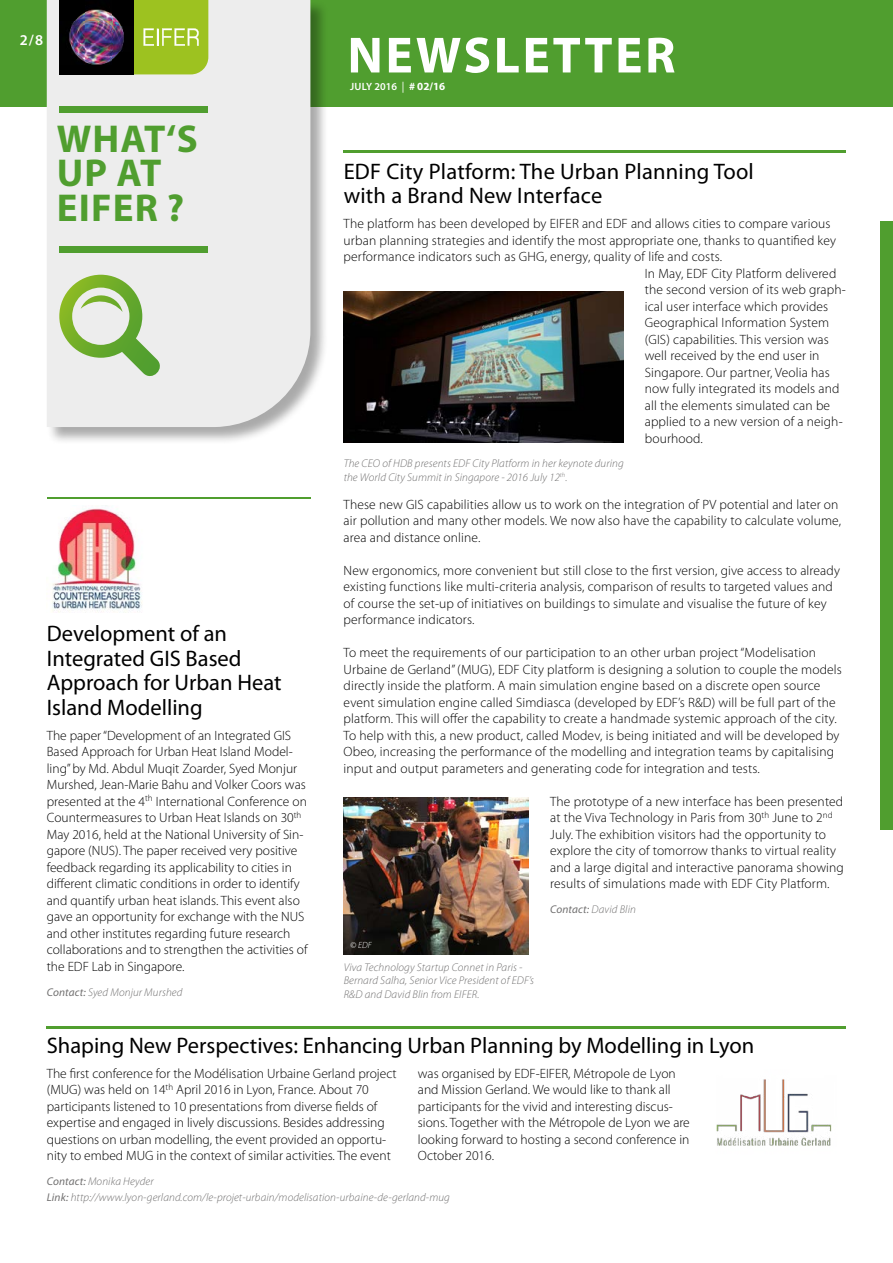
<style>
.page{position:relative;width:893px;height:1263px;background:#fff}
.page>*{position:absolute;margin:0;border:0;box-sizing:border-box;transform-origin:0 0}
.t1{font:700 51.3px "Myriad Pro";letter-spacing:.05em;color:#fff}
.t2{font:700 39px/34.5px "Myriad Pro";letter-spacing:.03em;color:#509e2f}
.t3{font:22.5px/24.8px "Myriad Pro";color:#000}
.t4{font:600 15px "Myriad Pro";color:#fff}
.t5{font:300 13.5px/16.5px "Myriad Pro";letter-spacing:.01em;color:#000}
.t6{font:italic 300 11.25px/13.5px "Myriad Pro";letter-spacing:.01em;color:#706f6f}
.t7{font:600 10.5px "Myriad Pro";color:#fff}
.t8{font:italic 300 9px "Myriad Pro";color:#fff}
.s1{font-weight:400;font-size:10.95px}
.s2{font-weight:700;font-size:10.95px}
.s3{font-weight:400}
</style>
<div class="page">
<div style="left:0;top:0;width:893px;height:106px;background:#509e2f"></div>
<div style="left:46px;top:0;width:282px;height:445px;background:#000;opacity:.34"></div>
<div style="left:47px;top:0;width:263px;height:427px;background:#ededed"></div>
<div style="left:60px;top:106px;width:148px;height:7px;background:#509e2f"></div>
<div style="left:60px;top:246px;width:148px;height:7px;background:#509e2f"></div>
<svg style="left:59px;top:275px;width:107px;height:107px"></svg>
<div style="left:880px;top:221px;width:13px;height:609px;background:#509e2f"></div>
<hr style="left:344px;top:151px;width:502px;height:2px;background:#509e2f">
<hr style="left:47px;top:1026px;width:799px;height:2px;background:#509e2f">
<hr style="left:47px;top:497px;width:263px;height:1px;background:#509e2f">
<img style="left:52px;top:505px;width:90px;height:108px">
<img style="left:716px;top:1079px;width:116px;height:67px">
<img style="left:344px;top:291px;width:279px;height:152px">
<img style="left:344px;top:797px;width:185px;height:157px">
<svg style="left:134px;top:0;width:74px;height:74px"></svg>
<img style="left:60px;top:0;width:74px;height:74px">
<p class="t4" style="left:20px;top:31px;width:25px">2/ 8</p>
<h1 class="t1" style="left:347px;top:22px;width:329px">NEWSLETTER</h1>
<p class="t7" style="left:350px;top:79px;width:97px">JULY 2016 <span class="s1">|</span> <span class="s2"># 02/16</span></p>
<h2 class="t2" style="left:57px;top:120px;width:143px">WHAT‘S<br>UP AT<br>EIFER ?</h2>
<h3 class="t3" style="left:47px;top:621px;width:236px">Development of an<br>Integrated GIS Based<br>Approach for Urban Heat<br>Island Modelling</h3>
<p class="t5" style="left:47px;top:727px;width:262px">The paper “Development of an Integrated GIS Based Approach for Urban Heat Island Model&shy;ling” by Md. Abdul Muqit Zoarder, Syed Monjur Murshed, Jean-Marie Bahu and Volker Coors was presented at the 4<sup>th</sup> International Conference on Countermeasures to Urban Heat Islands on 30<sup>th </sup>May 2016, held at the National University of Sin&shy;gapore (NUS). The paper received very positive feedback regarding its applicability to cities in different climatic conditions in order to identify and quantify urban heat islands. This event also gave an opportunity for exchange with the NUS and other institutes regarding future research collaborations and to strengthen the activities of the EDF Lab in Singapore.</p>
<p class="t6" style="left:47px;top:985px;width:137px"><span class="s3">Contact:</span> Syed Monjur Murshed</p>
<h3 class="t3" style="left:344px;top:158px;width:412px">EDF City Platform: The Urban Planning Tool with a Brand New Interface</h3>
<p class="t5" style="left:344px;top:215px;width:488px">The platform has been developed by EIFER and EDF and allows cities to compare various</p>
<p class="t5" style="left:344px;top:232px;width:494px">urban planning strategies and identify the most appropriate one, thanks to quantified key</p>
<p class="t5" style="left:344px;top:248px;width:380px">performance indicators such as GHG, energy, quality of life and costs.</p>
<p class="t5" style="left:645px;top:265px;width:193px">In May, EDF City Platform delivered</p>
<p class="t5" style="left:645px;top:281px;width:203px">the second version of its web graph-</p>
<p class="t5" style="left:645px;top:298px;width:185px">ical user interface which provides</p>
<p class="t5" style="left:645px;top:314px;width:186px">Geographical Information System</p>
<p class="t5" style="left:645px;top:331px;width:186px">(GIS) capabilities. This version was</p>
<p class="t5" style="left:645px;top:347px;width:176px">well received by the end user in</p>
<p class="t5" style="left:645px;top:364px;width:187px">Singapore. Our partner, Veolia has</p>
<p class="t5" style="left:645px;top:380px;width:196px">now fully integrated its models and</p>
<p class="t5" style="left:645px;top:397px;width:187px">all the elements simulated can be</p>
<p class="t5" style="left:645px;top:413px;width:199px">applied to a new version of a neigh-</p>
<p class="t5" style="left:645px;top:430px;width:60px">bourhood.</p>
<p class="t6" style="left:344px;top:457px;width:282px">The CEO of HDB presents EDF City Platform in her keynote during the World City Summit in Singapore - 2016 July 12<sup>th</sup>.</p>
<p class="t5" style="left:344px;top:496px;width:499px">These new GIS capabilities allow us to work on the integration of PV potential and later on air pollution and many other models. We now also have the capability to calculate volume, area and distance online.</p>
<p class="t5" style="left:344px;top:562px;width:498px">New ergonomics, more convenient but still close to the first version, give access to already existing functions like multi-criteria analysis, comparison of results to targeted values and of course the set-up of initiatives on buildings to simulate and visualise the future of key performance indicators.</p>
<p class="t5" style="left:344px;top:644px;width:500px">To meet the requirements of our participation to an other urban project “Modelisation Urbaine de Gerland” (MUG), EDF City platform is designing a solution to couple the models directly inside the platform. A main simulation engine based on a discrete open source event simulation engine called Simdiasca (developed by EDF’s R&amp;D) will be full part of the platform. This will offer the capability to create a handmade systemic approach of the city.<br>To help with this, a new product, called Modev, is being initiated and will be developed by Obeo, increasing the performance of the modelling and integration teams by capitalising input and output parameters and generating code for integration and tests.</p>
<p class="t5" style="left:550px;top:793px;width:295px">The prototype of a new interface has been presented at the Viva Technology in Paris from 30<sup>th</sup> June to 2<sup>nd </sup>July. The exhibition visitors had the opportunity to explore the city of tomorrow thanks to virtual reality and a large digital and interactive panorama showing results of simulations made with EDF City Platform.</p>
<p class="t8" style="left:350px;top:939px;width:23px">© EDF</p>
<p class="t6" style="left:344px;top:960px;width:192px">Viva Technology Startup Connet in Paris -<br>Bernard Salha, Senior Vice President of EDF’s<br>R&amp;D and David Blin from EIFER.</p>
<p class="t6" style="left:550px;top:902px;width:87px"><span class="s3">Contact:</span> David Blin</p>
<h3 class="t3" style="left:47px;top:1033px;width:709px">Shaping New Perspectives: Enhancing Urban Planning by Modelling in Lyon</h3>
<p class="t5" style="left:47px;top:1065px;width:351px">The first conference for the Modélisation Urbaine Gerland project (MUG) was held on 14<sup>th</sup> April 2016 in Lyon, France. About 70 participants listened to 10 presentations from diverse fields of expertise and engaged in lively discussions. Besides addressing questions on urban modelling, the event provided an opportu&shy;nity to embed MUG in the context of similar activities. The event</p>
<p class="t6" style="left:47px;top:1175px;width:108px"><span class="s3">Contact:</span> Monika Heyder</p>
<p class="t5" style="left:418px;top:1065px;width:273px">was organised by EDF-EIFER, Métropole de Lyon and Mission Gerland. We would like to thank all participants for the vivid and interesting discus&shy;sions. Together with the Métropole de Lyon we are looking forward to hosting a second conference in October 2016.</p>
<p class="t6" style="left:47px;top:1190px;width:405px"><span class="s3">Link:</span> http://www.lyon-gerland.com/le-projet-urbain/modelisation-urbaine-de-gerland-mug</p>
</div>
